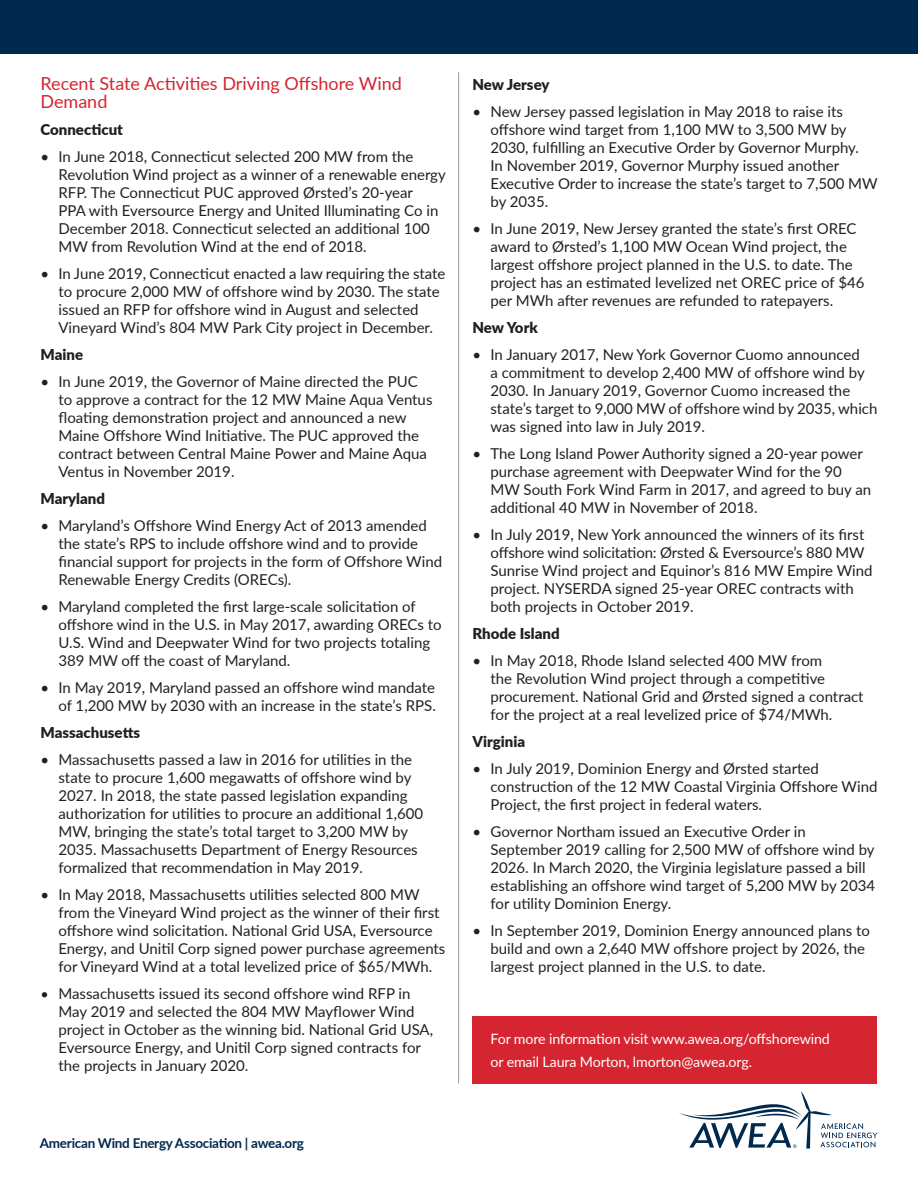
<style>
.page{position:relative;width:918px;height:1188px;background:#fff}
.page>*{position:absolute;margin:0;border:0;box-sizing:border-box;transform-origin:0 0}
._8-Subhead_-_Red{font:18px/18px "Lato";color:#d52530}
._9-Bulleted_text{font:15px/18px "Lato";color:#231f20}
._6-ParagraphText_Bol{font:15px/18px "Lato";color:#231f20}
._6-ParagraphText_Bol-2{font:900 15px "Lato";color:#231f20}
._9-Bulleted_text-2{font:900 15px "Lato";color:#231f20}
.t1{font:14.25px "Lato";letter-spacing:-.01em;color:#fff}
.t2{font:700 13.5px "Lato";letter-spacing:-.02em;color:#00294e}
.s1{font-size:14.25px}
.s2{font-size:14.85px}
</style>
<div class="page">
<div style="left:0;top:0;width:918px;height:54px;background:#00294e"></div>
<svg style="left:679px;top:1091px;width:199px;height:58px"></svg>
<div style="left:472px;top:1016px;width:406px;height:67px;background:#d52530"></div>
<hr style="left:458px;top:72px;width:1px;height:1011px;background:#939598">
<p class="_8-Subhead_-_Red" style="left:40px;top:74px;width:363px">Recent State Activities Driving Offshore Wind<br>Demand</p>
<p class="_6-ParagraphText_Bol-2" style="left:40px;top:118px;width:84px">Connecticut</p>
<p class="_9-Bulleted_text" style="left:58px;top:147px;width:389px;text-indent:-18px">• In June 2018, Connecticut selected 200 MW from the Revolution Wind project as a winner of a renewable energy RFP. The Connecticut PUC approved Ørsted’s 20-year<br>PPA with Eversource Energy and United Illuminating Co in December 2018. Connecticut selected an additional 100<br>MW from Revolution Wind at the end of 2018.</p>
<p class="_9-Bulleted_text" style="left:58px;top:264px;width:388px;text-indent:-18px">• In June 2019, Connecticut enacted a law requiring the state to procure 2,000 MW of offshore wind by 2030. The state issued an RFP for offshore wind in August and selected Vineyard Wind’s 804 MW Park City project in December.</p>
<p class="_9-Bulleted_text-2" style="left:40px;top:343px;width:44px">Maine</p>
<p class="_6-ParagraphText_Bol" style="left:58px;top:372px;width:376px;text-indent:-18px">• In June 2019, the Governor of Maine directed the PUC to approve a contract for the 12 MW Maine Aqua Ventus floating demonstration project and announced a new Maine Offshore Wind Initiative. The PUC approved the contract between Central Maine Power and Maine Aqua Ventus in November 2019.</p>
<p class="_6-ParagraphText_Bol-2" style="left:40px;top:487px;width:66px">Maryland</p>
<p class="_9-Bulleted_text" style="left:58px;top:516px;width:385px;text-indent:-18px">• Maryland’s Offshore Wind Energy Act of 2013 amended the state’s RPS to include offshore wind and to provide financial support for projects in the form of Offshore Wind Renewable Energy Credits (ORECs).</p>
<p class="_6-ParagraphText_Bol" style="left:58px;top:597px;width:385px;text-indent:-18px">• Maryland completed the first large-scale solicitation of offshore wind in the U.S. in May 2017, awarding ORECs to U.S. Wind and Deepwater Wind for two projects totaling 389 MW off the coast of Maryland.</p>
<p class="_6-ParagraphText_Bol" style="left:40px;top:678px;width:397px;text-align:right">• In May 2019, Maryland passed an offshore wind mandate of 1,200 MW by 2030 with an increase in the state’s RPS.</p>
<p class="_6-ParagraphText_Bol-2" style="left:40px;top:721px;width:101px">Massachusetts</p>
<p class="_9-Bulleted_text" style="left:58px;top:750px;width:366px;text-indent:-18px">• Massachusetts passed a law in 2016 for utilities in the state to procure 1,600 megawatts of offshore wind by 2027. In 2018, the state passed legislation expanding authorization for utilities to procure an additional 1,600<br>MW, bringing the state’s total target to 3,200 MW by 2035. Massachusetts Department of Energy Resources formalized that recommendation in May 2019.</p>
<p class="_9-Bulleted_text" style="left:58px;top:885px;width:388px;text-indent:-18px">• In May 2018, Massachusetts utilities selected 800 MW from the Vineyard Wind project as the winner of their first offshore wind solicitation. National Grid USA, Eversource Energy, and Unitil Corp signed power purchase agreements for Vineyard Wind at a total levelized price of $65/MWh.</p>
<p class="_9-Bulleted_text" style="left:58px;top:984px;width:376px;text-indent:-18px"><span class="s1">•</span> Massachusetts issued its second offshore wind RFP in May 2019 and selected the 804 MW Mayflower Wind project in October as the winning bid. National Grid USA, Eversource Energy, and Unitil Corp signed contracts for the projects in January 2020.</p>
<p class="t2" style="left:40px;top:1133px;width:266px">American Wind Energy Association | awea.org</p>
<p class="_6-ParagraphText_Bol-2" style="left:472px;top:73px;width:79px">New Jersey</p>
<p class="_9-Bulleted_text" style="left:490px;top:102px;width:389px;text-indent:-18px">• New Jersey passed legislation in May 2018 to raise its offshore wind target from 1,100 MW to 3,500 MW by 2030, fulfilling an Executive Order by Governor Murphy.<br>In November 2019, Governor Murphy issued another Executive Order to increase the state’s target to 7,500 MW by 2035.</p>
<p class="_9-Bulleted_text" style="left:491px;top:219px;width:375px;text-indent:-18px">• In June 2019, New Jersey granted the state’s first OREC award to Ørsted’s 1,100 MW Ocean Wind project, the largest offshore project planned in the U.S. to date. The project has an estimated levelized net OREC price of $46 per MWh after revenues are refunded to ratepayers.</p>
<p class="_6-ParagraphText_Bol-2" style="left:472px;top:316px;width:67px">New York</p>
<p class="_9-Bulleted_text" style="left:490px;top:345px;width:388px;text-indent:-18px">• In January 2017, New York Governor Cuomo announced<br>a commitment to develop 2,400 MW of offshore wind by 2030. In January 2019, Governor Cuomo increased the state’s target to 9,000 MW of offshore wind by 2035, which was signed into law in July 2019.</p>
<p class="_9-Bulleted_text" style="left:490px;top:444px;width:382px;text-indent:-18px">• The Long Island Power Authority signed a 20-year power purchase agreement with Deepwater Wind for the 90<br>MW South Fork Wind Farm in 2017, and agreed to buy an additional 40 MW in November of 2018.</p>
<p class="_9-Bulleted_text" style="left:472px;top:525px;width:394px;text-align:right">• In July 2019, New York announced the winners of its first offshore wind solicitation: Ørsted &amp; Eversource’s 880 <span class="s2">MW</span></p>
<p class="_9-Bulleted_text" style="left:490px;top:561px;width:384px">Sunrise Wind project and Equinor’s 816 MW Empire Wind project. NYSERDA signed 25-year OREC contracts with both projects in October 2019.</p>
<p class="_6-ParagraphText_Bol-2" style="left:472px;top:622px;width:89px">Rhode Island</p>
<p class="_9-Bulleted_text" style="left:490px;top:651px;width:375px;text-indent:-18px">• In May 2018, Rhode Island selected 400 MW from<br>the Revolution Wind project through a competitive procurement. National Grid and Ørsted signed a contract for the project at a real levelized price of $74/MWh.</p>
<p class="_9-Bulleted_text-2" style="left:472px;top:730px;width:54px">Virginia</p>
<p class="_9-Bulleted_text" style="left:490px;top:759px;width:388px;text-indent:-18px">• In July 2019, Dominion Energy and Ørsted started construction of the 12 MW Coastal Virginia Offshore Wind<br>Project, the first project in federal waters.</p>
<p class="_9-Bulleted_text" style="left:491px;top:822px;width:386px;text-indent:-18px">• Governor Northam issued an Executive Order in September 2019 calling for 2,500 MW of offshore wind by 2026. In March 2020, the Virginia legislature passed a bill establishing an offshore wind target of 5,200 MW by 2034 for utility Dominion Energy.</p>
<p class="_9-Bulleted_text" style="left:491px;top:921px;width:381px;text-indent:-18px">• In September 2019, Dominion Energy announced plans to build and own a 2,640 MW offshore project by 2026, the largest project planned in the U.S. to date.</p>
<p class="t1" style="left:490px;top:1029px;width:341px">For more information visit www.awea.org/offshorewind</p>
<p class="t1" style="left:490px;top:1051px;width:263px">or email Laura Morton, lmorton@awea.org.</p>
</div>
